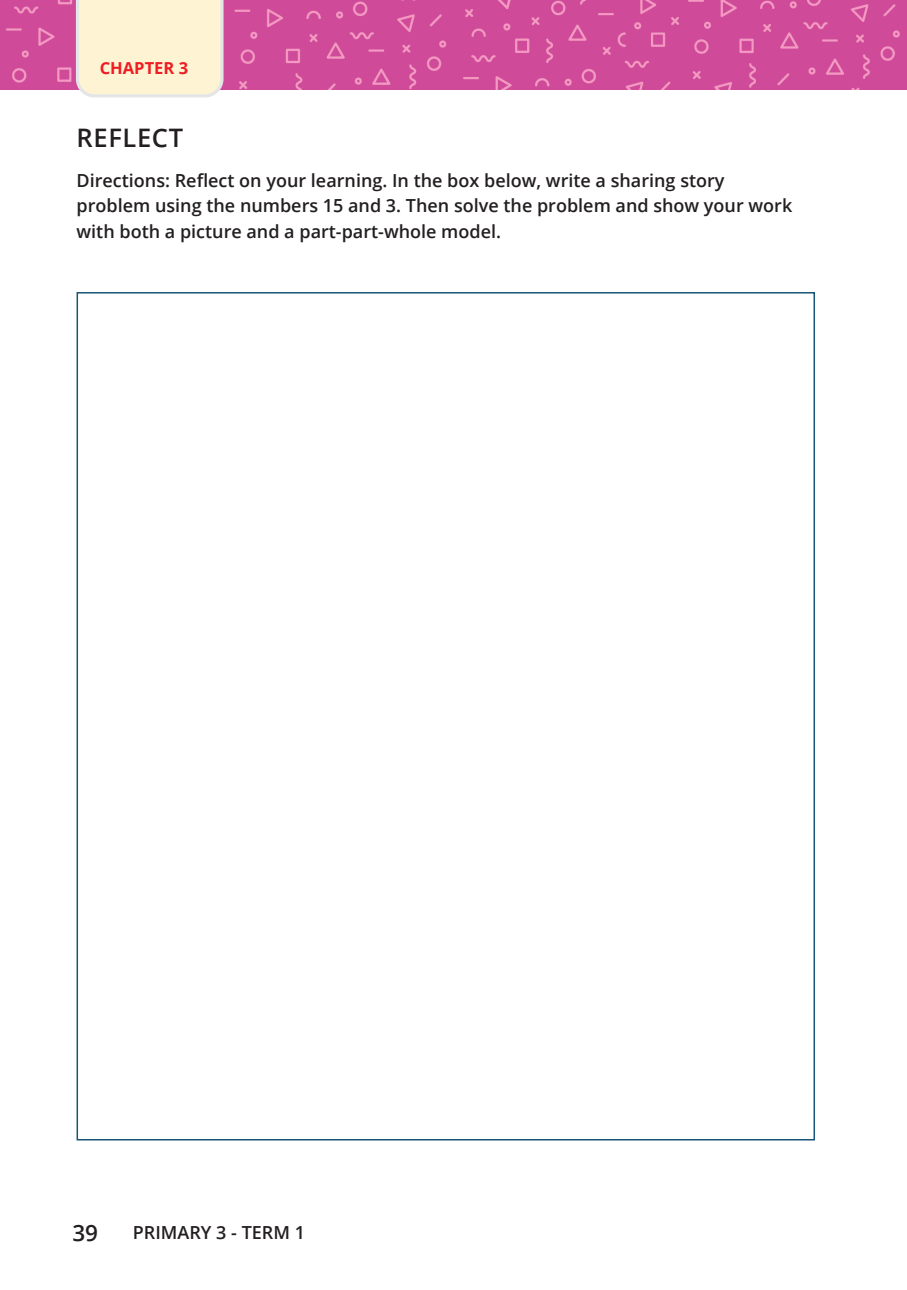
<style>
.page{position:relative;width:907px;height:1290px;background:#fff}
.page>*{position:absolute;margin:0;border:0;box-sizing:border-box;transform-origin:0 0}
.page_title{font:600 25.5px "Open Sans";letter-spacing:.025em;color:#231f20}
.t1{font:600 22.5px "Open Sans";color:#231f20}
.text_question{font:600 18px/25.5px "Open Sans";color:#231f20}
.t2{font:700 16.5px "Open Sans";color:#ee1d23}
</style>
<div class="page">
<img style="left:0;top:1px;width:906px;height:88px">
<svg style="left:74px;top:0;width:151px;height:98px;background:#fbeed2"></svg>
<p class="t2" style="left:100px;top:56px;width:90px">CHAPTER 3</p>
<p class="page_title" style="left:76px;top:120px;width:108px">REFLECT</p>
<p class="text_question" style="left:76px;top:167px;width:717px">Directions: Reflect on your learning. In the box below, write a sharing story problem using the numbers 15 and 3. Then solve the problem and show your work with both a picture and a part-part-whole model.</p>
<p class="t1" style="left:72px;top:1218px;width:27px">39</p>
<p class="text_question" style="left:133px;top:1220px;width:174px">PRIMARY 3 - TERM 1</p>
</div>
